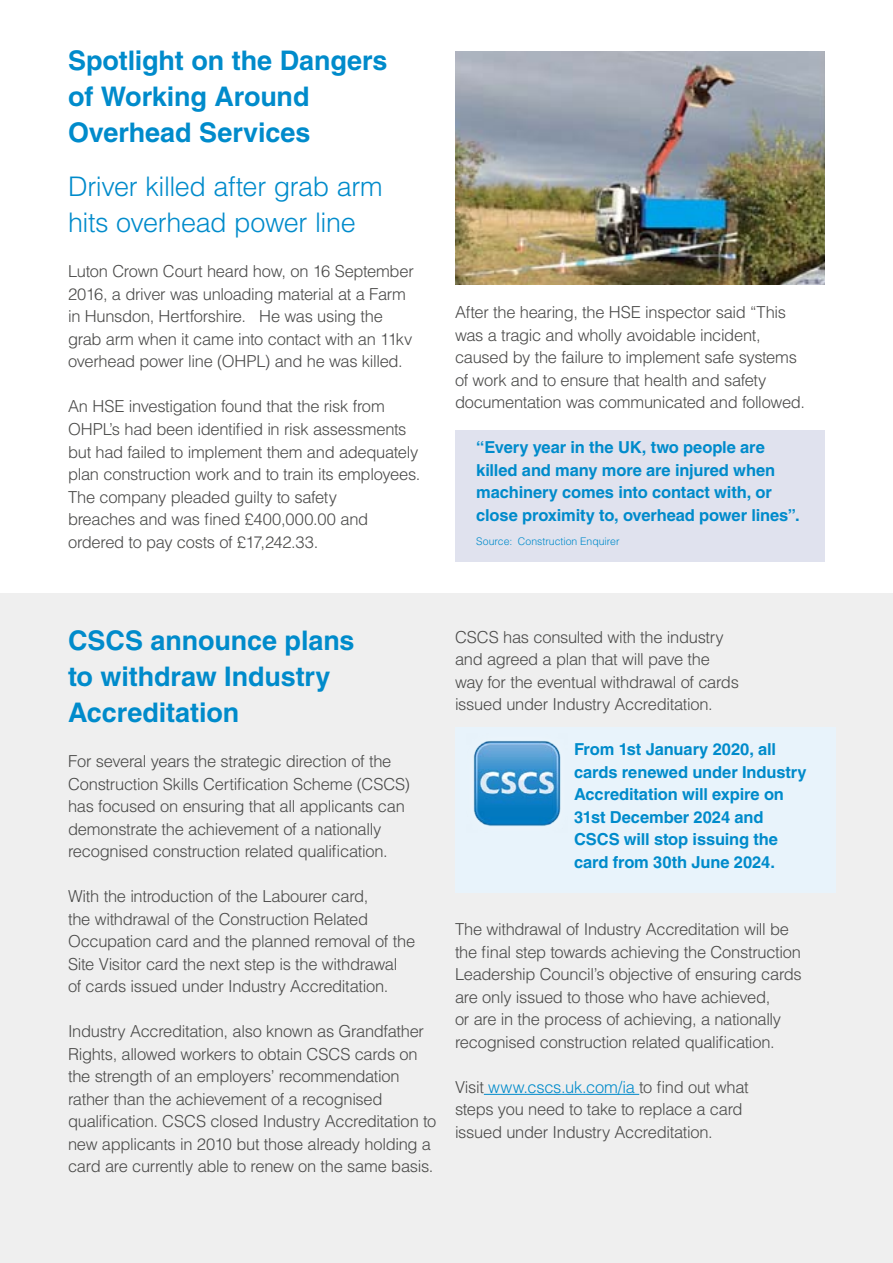
<style>
.page{position:relative;width:893px;height:1263px;background:#fff}
.page>*{position:absolute;margin:0;border:0;box-sizing:border-box;transform-origin:0 0}
.t1{font:700 27px/36px "Helvetica LT Std";letter-spacing:-.005em;color:#008bcb}
.t2{font:300 27px/36px "Helvetica LT Std";letter-spacing:-.015em;color:#008bcb}
.t3{font:300 16.5px/22.5px "Helvetica LT Std";letter-spacing:-.02em;color:#4a4a49}
.t4{font:700 16.5px/22.5px "Helvetica LT Std";letter-spacing:-.01em;color:#008bcb}
.t5{font:300 10.5px "Helvetica LT Std";color:#008bcb}
.s1{color:#008bcb}
</style>
<div class="page">
<div style="left:0;top:593px;width:893px;height:670px;background:#efefef"></div>
<div style="left:455px;top:727px;width:381px;height:166px;background:#e8f3fb"></div>
<div style="left:455px;top:430px;width:370px;height:131px;background:#e0e2ee"></div>
<img style="left:455px;top:51px;width:370px;height:234px">
<hr style="left:484px;top:1094px;width:155px;height:1px;background:#008bcb">
<img style="left:473px;top:741px;width:88px;height:85px">
<h1 class="t1" style="left:68px;top:43px;width:321px">Spotlight on the Dangers of Working Around<br>Overhead Services</h1>
<h1 class="t2" style="left:68px;top:169px;width:316px">Driver killed after grab arm hits overhead power line</h1>
<p class="t3" style="left:68px;top:260px;width:347px">Luton Crown Court heard how, on 16 September 2016, a driver was unloading material at a Farm in Hunsdon, Hertforshire. He was using the grab arm when it came into contact with an 11kv overhead power line (OHPL) and he was killed.</p>
<p class="t3" style="left:68px;top:395px;width:354px">An HSE investigation found that the risk from OHPL’s had been identified in risk assessments but had failed to implement them and adequately plan construction work and to train its employees.<br>The company pleaded guilty to safety<br>breaches and was fined £400,000.00 and ordered to pay costs of £17,242.33.</p>
<p class="t3" style="left:455px;top:301px;width:352px">After the hearing, the HSE inspector said “This was a tragic and wholly avoidable incident, caused by the failure to implement safe systems of work and to ensure that health and safety documentation was communicated and followed.</p>
<p class="t4" style="left:476px;top:436px;width:325px">“Every year in the UK, two people are killed and many more are injured when machinery comes into contact with, or close proximity to, overhead power lines”.</p>
<p class="t5" style="left:476px;top:534px;width:145px">Source: Construction Enquirer</p>
<h1 class="t1" style="left:68px;top:622px;width:288px">CSCS announce plans to withdraw Industry<br>Accreditation</h1>
<p class="t3" style="left:68px;top:750px;width:343px">For several years the strategic direction of the Construction Skills Certification Scheme (CSCS) has focused on ensuring that all applicants can demonstrate the achievement of a nationally recognised construction related qualification.</p>
<p class="t3" style="left:68px;top:885px;width:349px">With the introduction of the Labourer card,<br>the withdrawal of the Construction Related Occupation card and the planned removal of the Site Visitor card the next step is the withdrawal<br>of cards issued under Industry Accreditation.</p>
<p class="t3" style="left:68px;top:1020px;width:370px">Industry Accreditation, also known as Grandfather Rights, allowed workers to obtain CSCS cards on the strength of an employers’ recommendation rather than the achievement of a recognised qualification. CSCS closed Industry Accreditation to new applicants in 2010 but those already holding a card are currently able to renew on the same basis.</p>
<p class="t3" style="left:455px;top:625px;width:285px">CSCS has consulted with the industry and agreed a plan that will pave the way for the eventual withdrawal of cards issued under Industry Accreditation.</p>
<p class="t4" style="left:574px;top:738px;width:234px">From 1st January 2020, all cards renewed under Industry<br>Accreditation will expire on<br>31st December 2024 and<br>CSCS will stop issuing the card from 30th June 2024.</p>
<p class="t3" style="left:455px;top:918px;width:348px">The withdrawal of Industry Accreditation will be the final step towards achieving the Construction Leadership Council’s objective of ensuring cards are only issued to those who have achieved,<br>or are in the process of achieving, a nationally recognised construction related qualification.</p>
<p class="t3" style="left:455px;top:1075px;width:295px">Visit <span class="s1">www.cscs.uk.com/ia</span> to find out what steps you need to take to replace a card issued under Industry Accreditation.</p>
</div>
